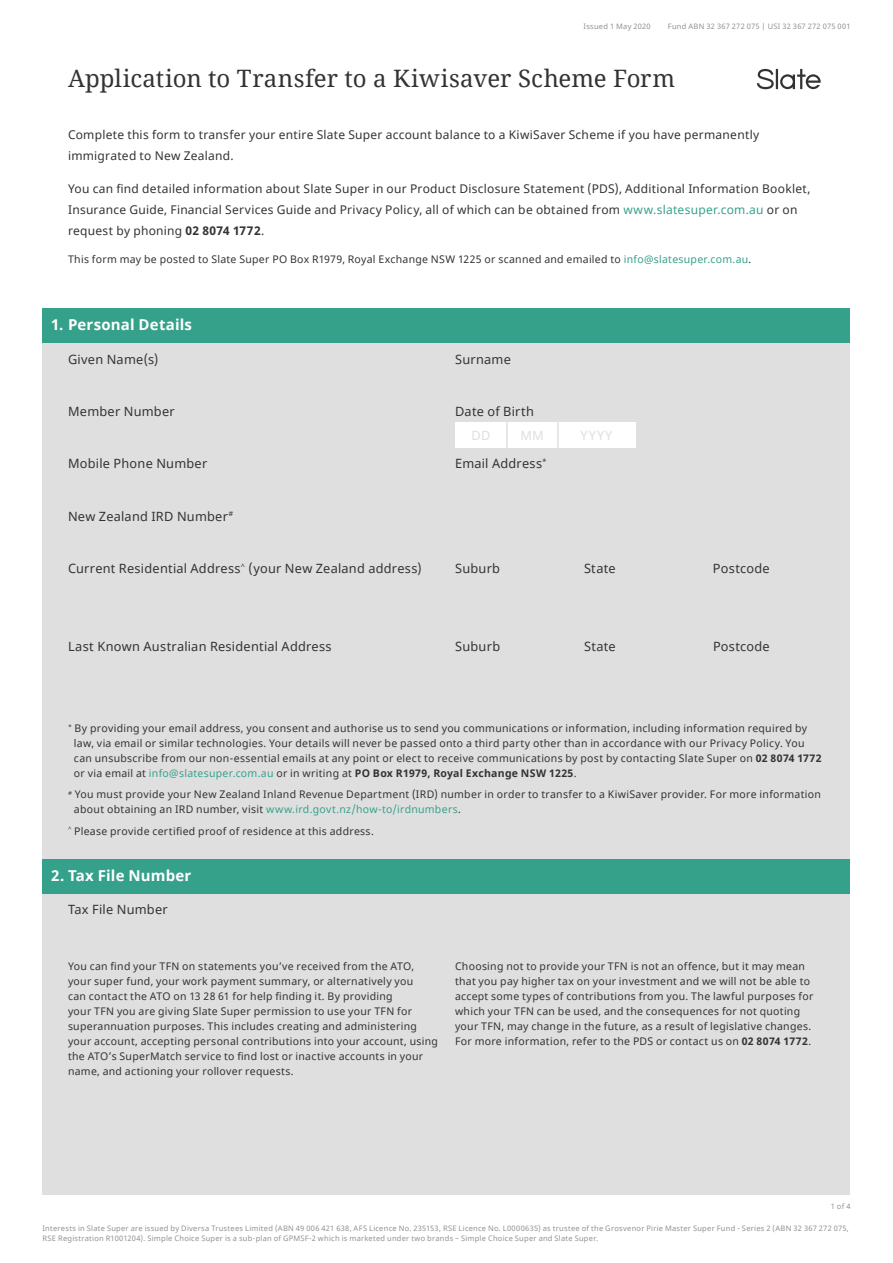
<style>
.page{position:relative;width:893px;height:1263px;background:#fff}
.page>*{position:absolute;margin:0;border:0;box-sizing:border-box;transform-origin:0 0}
.t1{font:24px "Noto Serif";letter-spacing:.005em;color:#333}
.t2{font:700 15px "Noto Sans";letter-spacing:.01em;color:#fff}
.t3{font:12.75px "Noto Sans";letter-spacing:.02em;color:#333}
.t4{font:12.75px "Noto Sans";letter-spacing:.08em;color:#e0dfdf}
.t5{font:12px/21px "Noto Sans";letter-spacing:.02em;color:#333}
.t6{font:10.5px/15px "Noto Sans";letter-spacing:.025em;color:#333}
.t7{font:7.5px/10.5px "Noto Sans";letter-spacing:.035em;color:#939291}
.s1{color:#36a18b}
.s2{font-weight:700}
</style>
<div class="page">
<div style="left:43px;top:309px;width:807px;height:886px;background:#e0dfdf"></div>
<hr style="left:776px;top:69px;width:2px;height:20px;background:#333">
<svg style="left:780px;top:69px;width:41px;height:20px"></svg>
<svg style="left:757px;top:69px;width:17px;height:20px"></svg>
<div style="left:43px;top:309px;width:807px;height:34px;background:#36a18b"></div>
<div style="left:455px;top:422px;width:180px;height:26px;background:#fff"></div>
<hr style="left:506px;top:422px;width:2px;height:26px;background:#e0dfdf">
<hr style="left:557px;top:422px;width:2px;height:26px;background:#e0dfdf">
<div style="left:43px;top:859px;width:807px;height:34px;background:#36a18b"></div>
<p class="t7" style="left:583px;top:22px;width:69px">Issued 1 May 2020</p>
<p class="t7" style="left:668px;top:22px;width:184px">Fund ABN 32 367 272 075 | USI 32 367 272 075 001</p>
<h1 class="t1" style="left:68px;top:62px;width:608px">Application to Transfer to a Kiwisaver Scheme Form</h1>
<p class="t5" style="left:68px;top:124px;width:693px">Complete this form to transfer your entire Slate Super account balance to a KiwiSaver Scheme if you have permanently immigrated to New Zealand.</p>
<p class="t5" style="left:68px;top:179px;width:744px">You can find detailed information about Slate Super in our Product Disclosure Statement (PDS), Additional Information Booklet,<br>Insurance Guide, Financial Services Guide and Privacy Policy, all of which can be obtained from <span class="s1">www.slatesuper.com.au</span> or on request by phoning <span class="s2">02 8074 1772</span>.</p>
<p class="t6" style="left:68px;top:252px;width:685px">This form may be posted to Slate Super PO Box R1979, Royal Exchange NSW 1225 or scanned and emailed to <span class="s1">info@slatesuper.com.au</span>.</p>
<h2 class="t2" style="left:51px;top:314px;width:142px">1. Personal Details</h2>
<p class="t3" style="left:68px;top:350px;width:92px">Given Name(s)</p>
<p class="t3" style="left:68px;top:402px;width:108px">Member Number</p>
<p class="t3" style="left:68px;top:455px;width:141px">Mobile Phone Number</p>
<p class="t3" style="left:68px;top:507px;width:167px">New Zealand IRD Number<sup>#</sup></p>
<p class="t3" style="left:455px;top:350px;width:57px">Surname</p>
<p class="t3" style="left:455px;top:402px;width:80px">Date of Birth</p>
<p class="t4" style="left:472px;top:426px;width:20px">DD</p>
<p class="t4" style="left:520px;top:426px;width:25px">MM</p>
<p class="t4" style="left:581px;top:426px;width:33px">YYYY</p>
<p class="t3" style="left:455px;top:455px;width:93px">Email Address<sup>*</sup></p>
<p class="t3" style="left:68px;top:559px;width:355px">Current Residential Address<sup>^</sup> (your New Zealand address)</p>
<p class="t3" style="left:455px;top:559px;width:46px">Suburb</p>
<p class="t3" style="left:584px;top:559px;width:33px">State</p>
<p class="t3" style="left:713px;top:559px;width:58px">Postcode</p>
<p class="t3" style="left:68px;top:637px;width:265px">Last Known Australian Residential Address</p>
<p class="t3" style="left:455px;top:637px;width:46px">Suburb</p>
<p class="t3" style="left:584px;top:637px;width:33px">State</p>
<p class="t3" style="left:713px;top:637px;width:58px">Postcode</p>
<p class="t6" style="left:74px;top:721px;width:749px;text-indent:-6px"><sup>*</sup> By providing your email address, you consent and authorise us to send you communications or information, including information required by law, via email or similar technologies. Your details will never be passed onto a third party other than in accordance with our Privacy Policy. You can unsubscribe from our non-essential emails at any point or elect to receive communications by post by contacting Slate Super on <span class="s2">02 8074 1772 </span>or via email at <span class="s1">info@slatesuper.com.au</span> or in writing at <span class="s2">PO Box R1979, Royal Exchange NSW 1225</span>.</p>
<p class="t6" style="left:74px;top:787px;width:748px;text-indent:-6px"><sup>#</sup> You must provide your New Zealand Inland Revenue Department (IRD) number in order to transfer to a KiwiSaver provider. For more information about obtaining an IRD number, visit <span class="s1">www.ird.govt.nz/how-to/irdnumbers</span>.</p>
<p class="t6" style="left:68px;top:824px;width:307px"><sup>^</sup> Please provide certified proof of residence at this address.</p>
<h2 class="t2" style="left:51px;top:865px;width:142px">2. Tax File Number</h2>
<p class="t3" style="left:68px;top:900px;width:101px">Tax File Number</p>
<p class="t6" style="left:68px;top:959px;width:371px">You can find your TFN on statements you’ve received from the ATO, your super fund, your work payment summary, or alternatively you<br>can contact the ATO on 13 28 61 for help finding it. By providing<br>your TFN you are giving Slate Super permission to use your TFN for superannuation purposes. This includes creating and administering your account, accepting personal contributions into your account, using the ATO’s SuperMatch service to find lost or inactive accounts in your name, and actioning your rollover requests.</p>
<p class="t6" style="left:455px;top:959px;width:360px">Choosing not to provide your TFN is not an offence, but it may mean that you pay higher tax on your investment and we will not be able to accept some types of contributions from you. The lawful purposes for which your TFN can be used, and the consequences for not quoting your TFN, may change in the future, as a result of legislative changes.<br>For more information, refer to the PDS or contact us on <span class="s2">02 8074 1772</span>.</p>
<p class="t7" style="left:831px;top:1201px;width:21px">1 of 4</p>
<p class="t7" style="left:43px;top:1223px;width:808px">Interests in Slate Super are issued by Diversa Trustees Limited (ABN 49 006 421 638, AFS Licence No. 235153, RSE Licence No. L0000635) as trustee of the Grosvenor Pirie Master Super Fund - Series 2 (ABN 32 367 272 075,<br>RSE Registration R1001204). Simple Choice Super is a sub-plan of GPMSF-2 which is marketed under two brands – Simple Choice Super and Slate Super.</p>
</div>
